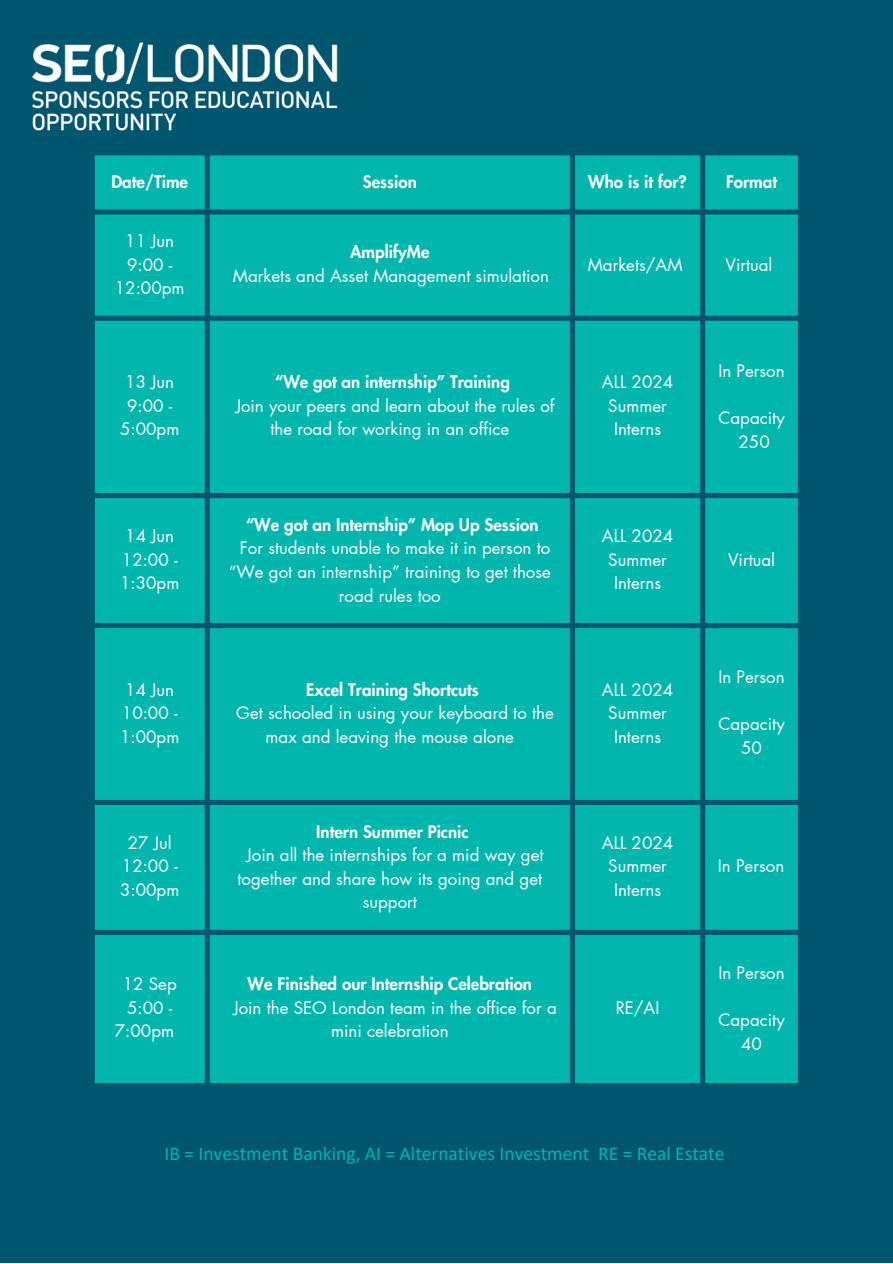
<style>
.page{position:relative;width:893px;height:1264px;background:#fff}
.page>*{position:absolute;margin:0;border:0;box-sizing:border-box;transform-origin:0 0}
.t1{font:19.5px "Calibri";color:#00b6ad}
.t2{font:16.95px/23.5px "Futura LT Pro";color:#fff;text-align:center}
.t3{font:800 16.95px "Futura LT Pro";color:#fff}
</style>
<div class="page">
<div style="left:0;top:0;width:892px;height:1262px;background:#00556f"></div>
<div style="left:95px;top:155px;width:702px;height:928px;background:#00b6ad"></div>
<img style="left:31px;top:42px;width:307px;height:89px">
<p class="t3" style="left:111px;top:174px;width:78px">Date/Time</p>
<p class="t3" style="left:363px;top:174px;width:55px">Session</p>
<p class="t3" style="left:588px;top:174px;width:100px">Who is it for?</p>
<p class="t3" style="left:726px;top:174px;width:53px">Format</p>
<p class="t2" style="left:125px;top:230px;width:50px">11 Jun</p>
<p class="t2" style="left:115px;top:253px;width:71px">9:00 -<br>12:00pm</p>
<p class="t2" style="left:125px;top:371px;width:50px">13 Jun</p>
<p class="t2" style="left:120px;top:394px;width:61px">9:00 -<br>5:00pm</p>
<p class="t2" style="left:125px;top:524px;width:50px">14 Jun</p>
<p class="t2" style="left:120px;top:548px;width:61px;text-align:left">12:00 -<br>1:30pm</p>
<p class="t2" style="left:125px;top:678px;width:50px">14 Jun</p>
<p class="t2" style="left:120px;top:702px;width:61px;text-align:left">10:00 -<br>1:00pm</p>
<p class="t2" style="left:128px;top:831px;width:45px">27 Jul</p>
<p class="t2" style="left:120px;top:855px;width:61px;text-align:left">12:00 -<br>3:00pm</p>
<p class="t2" style="left:123px;top:972px;width:56px">12 Sep</p>
<p class="t2" style="left:115px;top:996px;width:61px;text-align:right">5:00 -<br>7:00pm</p>
<p class="t3" style="left:350px;top:244px;width:81px">AmplifyMe</p>
<p class="t2" style="left:233px;top:265px;width:317px">Markets and Asset Management simulation</p>
<p class="t3" style="left:275px;top:374px;width:236px">“We got an internship” Training</p>
<p class="t2" style="left:270px;top:394px;width:285px;text-align:left;text-indent:-35px">Join your peers and learn about the rules of the road for working in an office</p>
<p class="t3" style="left:246px;top:517px;width:294px">“We got an Internship” Mop Up Session</p>
<p class="t2" style="left:240px;top:537px;width:312px">For students unable to make it in person to</p>
<p class="t2" style="left:229px;top:560px;width:324px">“We got an internship” training to get those</p>
<p class="t2" style="left:339px;top:584px;width:103px">road rules too</p>
<p class="t3" style="left:306px;top:681px;width:174px">Excel Training Shortcuts</p>
<p class="t2" style="left:265px;top:702px;width:290px;text-align:left;text-indent:-29px">Get schooled in using your keyboard to the max and leaving the mouse alone</p>
<p class="t3" style="left:316px;top:823px;width:154px">Intern Summer Picnic</p>
<p class="t2" style="left:237px;top:844px;width:307px">Join all the internships for a mid way get together and share how its going and get support</p>
<p class="t2" style="left:587px;top:253px;width:96px">Markets/AM</p>
<p class="t2" style="left:725px;top:253px;width:48px">Virtual</p>
<p class="t2" style="left:601px;top:371px;width:73px">ALL 2024</p>
<p class="t2" style="left:608px;top:394px;width:60px">Summer<br>Interns</p>
<p class="t2" style="left:718px;top:360px;width:68px">In Person</p>
<p class="t2" style="left:718px;top:407px;width:68px">Capacity</p>
<p class="t2" style="left:738px;top:430px;width:33px">250</p>
<p class="t2" style="left:601px;top:524px;width:73px">ALL 2024</p>
<p class="t2" style="left:608px;top:548px;width:60px">Summer<br>Interns</p>
<p class="t2" style="left:728px;top:548px;width:48px">Virtual</p>
<p class="t2" style="left:601px;top:678px;width:73px">ALL 2024</p>
<p class="t2" style="left:608px;top:702px;width:60px">Summer<br>Interns</p>
<p class="t2" style="left:718px;top:666px;width:68px">In Person</p>
<p class="t2" style="left:718px;top:713px;width:68px">Capacity</p>
<p class="t2" style="left:741px;top:736px;width:22px">50</p>
<p class="t2" style="left:601px;top:831px;width:73px">ALL 2024</p>
<p class="t2" style="left:608px;top:855px;width:60px">Summer<br>Interns</p>
<p class="t2" style="left:717px;top:855px;width:68px">In Person</p>
<p class="t3" style="left:247px;top:976px;width:286px">We Finished our Internship Celebration</p>
<p class="t2" style="left:331px;top:996px;width:227px;text-align:left;text-indent:-98px">Join the SEO London team in the office for a mini celebration</p>
<p class="t2" style="left:615px;top:996px;width:45px">RE/AI</p>
<p class="t2" style="left:718px;top:961px;width:68px">In Person</p>
<p class="t2" style="left:718px;top:1008px;width:68px">Capacity<br>40</p>
<p class="t1" style="left:164px;top:1145px;width:561px">IB = Investment Banking, AI = Alternatives Investment RE = Real Estate</p>
</div>
